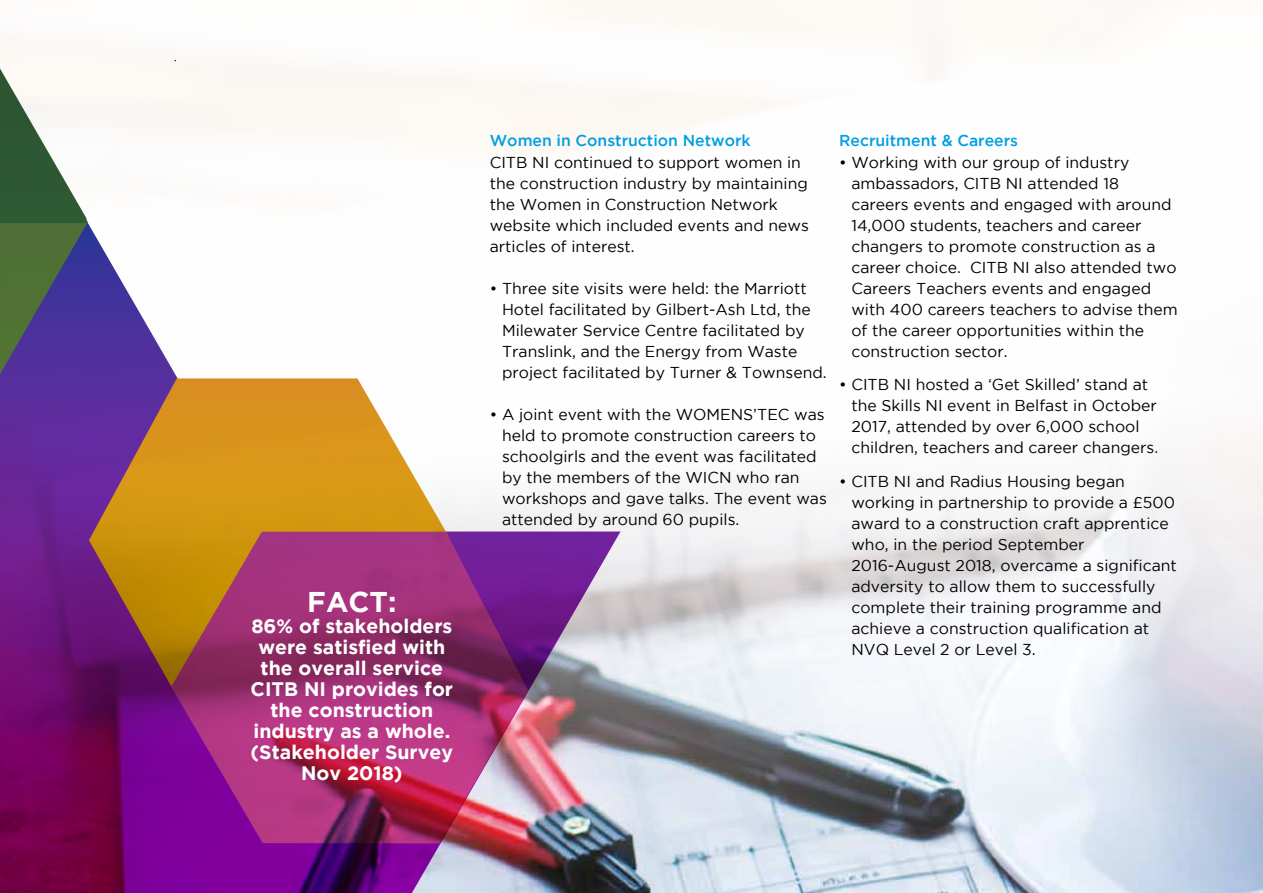
<style>
.page{position:relative;width:1263px;height:893px;background:#fff}
.page>*{position:absolute;margin:0;border:0;box-sizing:border-box;transform-origin:0 0}
.t1{font:700 28.5px "Gotham";color:#fff}
.t2{font:700 19.5px/21px "Gotham";color:#fff;text-align:center}
.t3{font:15.75px/21px "Gotham";color:#000}
.t4{font:500 15.75px "Gotham";color:#009fe3}
</style>
<div class="page">
<img style="left:0;top:0;width:1263px;height:893px">
<svg style="left:0;top:60px;width:620px;height:833px"></svg>
<svg style="left:89px;top:378px;width:359px;height:314px;background:#c18744"></svg>
<svg style="left:171px;top:532px;width:357px;height:311px;background:#a0346e"></svg>
<svg style="left:0;top:64px;width:88px;height:313px"></svg>
<h1 class="t1" style="left:307px;top:585px;width:91px">FACT:</h1>
<p class="t2" style="left:251px;top:615px;width:204px">86% of stakeholders were satisfied with the overall service<br>CITB NI provides for the construction industry as a whole. (Stakeholder Survey<br>Nov 2018)</p>
<p class="t4" style="left:490px;top:132px;width:263px">Women in Construction Network</p>
<p class="t4" style="left:839px;top:132px;width:181px">Recruitment &amp; Careers</p>
<p class="t3" style="left:851px;top:151px;width:328px;text-indent:-12px">• Working with our group of industry ambassadors, CITB NI attended 18 careers events and engaged with around 14,000 students, teachers and career changers to promote construction as a career choice. CITB NI also attended two Careers Teachers events and engaged with 400 careers teachers to advise them of the career opportunities within the construction sector.</p>
<p class="t3" style="left:851px;top:374px;width:308px;text-indent:-12px">• CITB NI hosted a ‘Get Skilled’ stand at the Skills NI event in Belfast in October 2017, attended by over 6,000 school children, teachers and career changers.</p>
<p class="t3" style="left:851px;top:471px;width:327px;text-indent:-12px">• CITB NI and Radius Housing began working in partnership to provide a £500 award to a construction craft apprentice who, in the period September 2016-August 2018, overcame a significant adversity to allow them to successfully complete their training programme and achieve a construction qualification at NVQ Level 2 or Level 3.</p>
<p class="t3" style="left:490px;top:151px;width:321px">CITB NI continued to support women in the construction industry by maintaining the Women in Construction Network website which included events and news articles of interest.</p>
<p class="t3" style="left:502px;top:277px;width:326px;text-indent:-12px">• Three site visits were held: the Marriott Hotel facilitated by Gilbert-Ash Ltd, the Milewater Service Centre facilitated by Translink, and the Energy from Waste project facilitated by Turner &amp; Townsend.</p>
<p class="t3" style="left:502px;top:403px;width:326px;text-indent:-12px">• A joint event with the WOMENS’TEC was held to promote construction careers to schoolgirls and the event was facilitated by the members of the WICN who ran workshops and gave talks. The event was attended by around 60 pupils.</p>
</div>
